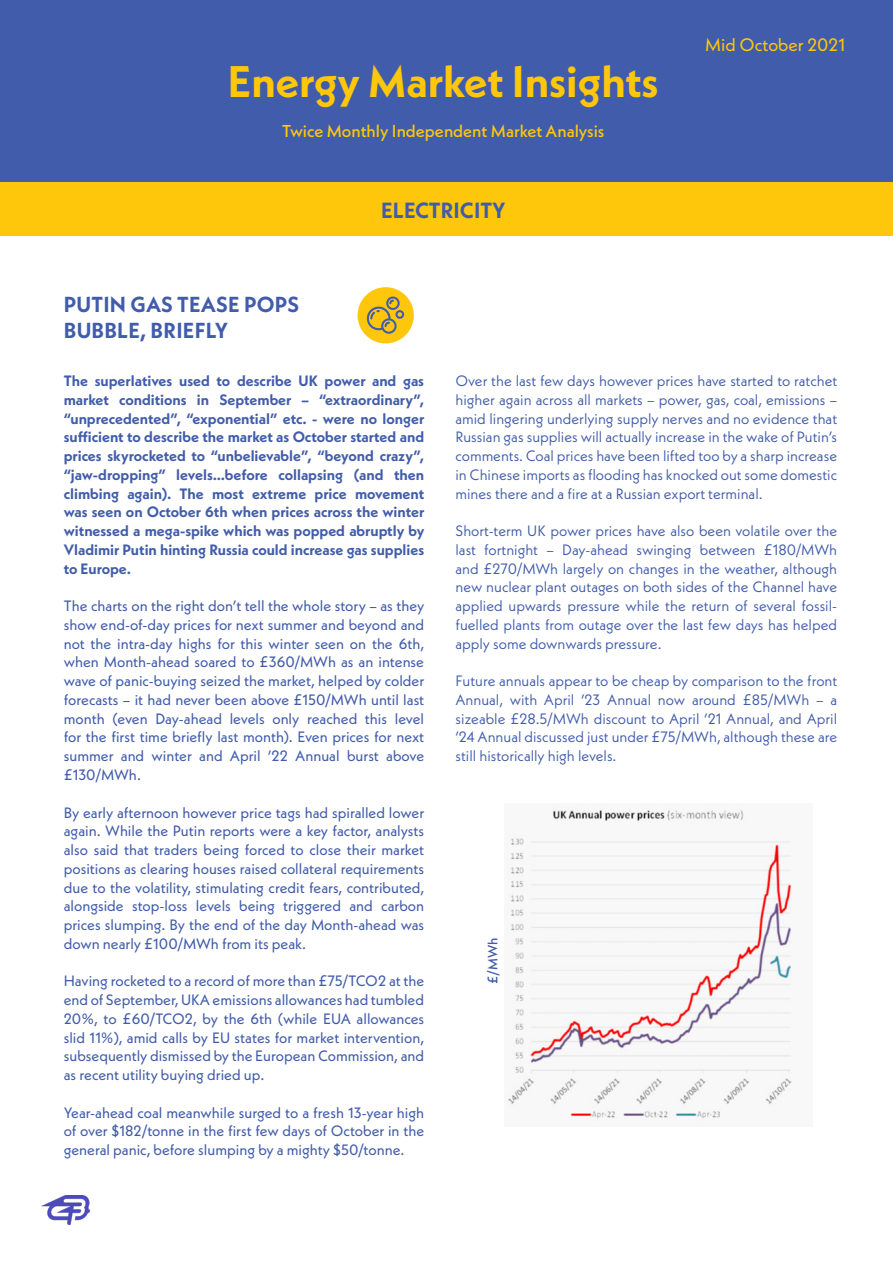
<style>
.page{position:relative;width:893px;height:1263px;background:#fff}
.page>*{position:absolute;margin:0;border:0;box-sizing:border-box;transform-origin:0 0}
.PAGE_HEADER_BLUE_PAG{font:700 44.1px "Neue Kabel";color:#fec70c}
.t1{font:700 21.9px "Neue Kabel";color:#415caa}
.t2{font:700 21.75px "Neue Kabel";letter-spacing:.01em;color:#415caa}
.t3{font:18px "Neue Kabel";color:#fec70c}
.PAGE_HEADER_BLUE_PAG-2{font:500 17.25px "Neue Kabel";color:#fec70c}
.Body_Copy_White_Page{font:15px/18.8px "Neue Kabel";color:#415caa;text-align:justify}
.Body_Copy_White_Page-2{font:15px/18.8px "Neue Kabel";color:#415caa;text-align:justify}
.Body_Copy_White_Page-3{font:700 15px/18.8px "Neue Kabel";color:#415caa;text-align:justify}
.t4{font:500 13.5px "Neue Kabel";color:#415caa}
</style>
<div class="page">
<div style="left:0;top:0;width:893px;height:182px;background:#415caa"></div>
<img style="left:42px;top:1196px;width:48px;height:29px">
<img style="left:508px;top:810px;width:284px;height:309px">
<div style="left:0;top:182px;width:893px;height:54px;background:#fec70c"></div>
<div style="left:358px;top:287px;width:56px;height:56px;background:#fec70c;border-radius:50%"></div>
<svg style="left:367px;top:296px;width:37px;height:38px"></svg>
<p class="PAGE_HEADER_BLUE_PAG" style="left:228px;top:53px;width:432px">Energy Market Insights</p>
<p class="PAGE_HEADER_BLUE_PAG-2" style="left:282px;top:120px;width:324px">Twice Monthly Independent Market Analysis</p>
<p class="t2" style="left:64px;top:291px;width:237px">PUTIN GAS TEASE POPS</p>
<p class="t2" style="left:64px;top:317px;width:166px">BUBBLE, BRIEFLY</p>
<p class="t1" style="left:381px;top:196px;width:126px">ELECTRICITY</p>
<p class="t3" style="left:705px;top:34px;width:141px">Mid October 2021</p>
<p class="Body_Copy_White_Page-3" style="left:64px;top:371px;width:362px">The superlatives used to describe UK power and gas market conditions in September – “extraordinary”, “unprecedented”, “exponential” etc. - were no longer sufficient to describe the market as October started and prices skyrocketed to “unbelievable”, “beyond crazy”, “jaw-dropping” levels…before collapsing (and then climbing again). The most extreme price movement was seen on October 6th when prices across the winter witnessed a mega-spike which was popped abruptly by Vladimir Putin hinting Russia could increase gas supplies to Europe.</p>
<p class="Body_Copy_White_Page" style="left:64px;top:596px;width:362px">The charts on the right don’t tell the whole story – as they show end-of-day prices for next summer and beyond and not the intra-day highs for this winter seen on the 6th, when Month-ahead soared to £360/MWh as an intense wave of panic-buying seized the market, helped by colder forecasts – it had never been above £150/MWh until last month (even Day-ahead levels only reached this level for the first time briefly last month). Even prices for next summer and winter and April ’22 Annual burst above £130/MWh.</p>
<p class="Body_Copy_White_Page" style="left:64px;top:803px;width:362px">By early afternoon however price tags had spiralled lower again. While the Putin reports were a key factor, analysts also said that traders being forced to close their market positions as clearing houses raised collateral requirements due to the volatility, stimulating credit fears, contributed, alongside stop-loss levels being triggered and carbon prices slumping. By the end of the day Month-ahead was down nearly £100/MWh from its peak.</p>
<p class="Body_Copy_White_Page" style="left:64px;top:971px;width:362px">Having rocketed to a record of more than £75/TCO2 at the end of September, UKA emissions allowances had tumbled 20%, to £60/TCO2, by the 6th (while EUA allowances slid 11%), amid calls by EU states for market intervention, subsequently dismissed by the European Commission, and as recent utility buying dried up.</p>
<p class="Body_Copy_White_Page" style="left:64px;top:1103px;width:362px">Year-ahead coal meanwhile surged to a fresh 13-year high of over $182/tonne in the first few days of October in the general panic, before slumping by a mighty $50/tonne.</p>
<p class="Body_Copy_White_Page-2" style="left:455px;top:371px;width:383px">Over the last few days however prices have started to ratchet higher again across all markets – power, gas, coal, emissions – amid lingering underlying supply nerves and no evidence that Russian gas supplies will actually increase in the wake of Putin’s comments. Coal prices have been lifted too by a sharp increase in Chinese imports as flooding has knocked out some domestic mines there and a fire at a Russian export terminal.</p>
<p class="Body_Copy_White_Page-2" style="left:455px;top:521px;width:383px">Short-term UK power prices have also been volatile over the last fortnight – Day-ahead swinging between £180/MWh and £270/MWh largely on changes in the weather, although new nuclear plant outages on both sides of the Channel have applied upwards pressure while the return of several fossil&shy;fuelled plants from outage over the last few days has helped apply some downwards pressure.</p>
<p class="Body_Copy_White_Page-2" style="left:455px;top:671px;width:383px">Future annuals appear to be cheap by comparison to the front Annual, with April ’23 Annual now around £85/MWh – a sizeable £28.5/MWh discount to April ’21 Annual, and April ’24 Annual discussed just under £75/MWh, although these are still historically high levels.</p>
<p class="t4" style="left:484px;top:984px;width:48px;rotate:-90deg">£/MWh</p>
</div>
